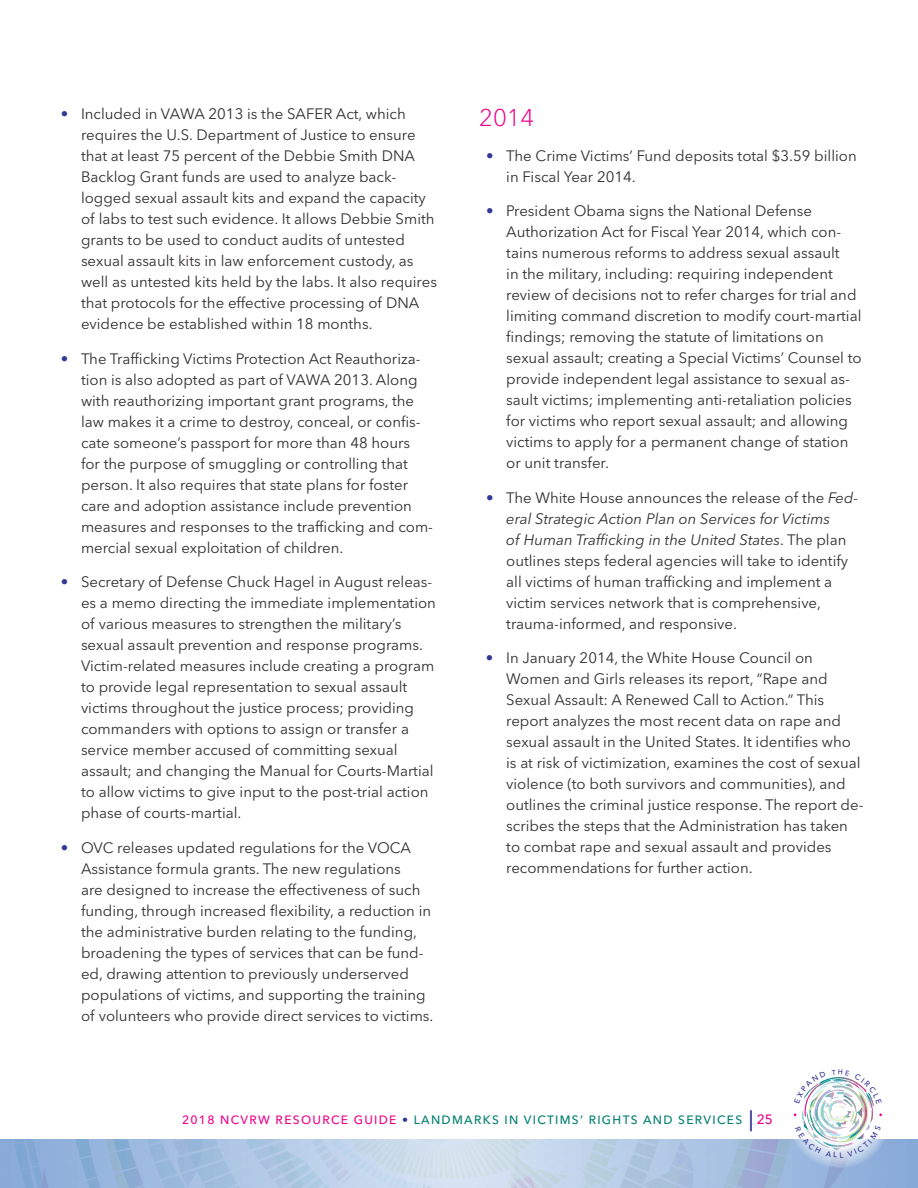
<style>
.page{position:relative;width:918px;height:1188px;background:#fff}
.page>*{position:absolute;margin:0;border:0;box-sizing:border-box;transform-origin:0 0}
.Head_1{font:300 24px "Avenir Next LT Pro";color:#ed028c}
.t1{font:15px/21px "Avenir Next LT Pro";color:#312f30}
.t2{font:500 12px "Avenir Next LT Pro";letter-spacing:.11em;color:#007f6f}
.s1{color:#333795}
.s2{font-style:italic}
.s3{color:#ed028c}
.s4{color:#2e3092}
.s5{font-size:21px;color:#2e3092}
.s6{font-size:13.5px;color:#ed028c}
</style>
<div class="page">
<div style="left:0;top:1139px;width:918px;height:49px;background:#89abd8"></div>
<svg style="left:15px;top:1077px;width:870px;height:111px"></svg>
<p class="t1" style="left:81px;top:104px;width:358px;text-indent:-20px"><span class="s1">•</span> Included in VAWA 2013 is the SAFER Act, which requires the U.S. Department of Justice to ensure that at least 75 percent of the Debbie Smith DNA Backlog Grant funds are used to analyze back&shy;logged sexual assault kits and expand the capacity of labs to test such evidence. It allows Debbie Smith grants to be used to conduct audits of untested sexual assault kits in law enforcement custody, as well as untested kits held by the labs. It also requires that protocols for the effective processing of DNA evidence be established within 18 months.</p>
<p class="t1" style="left:81px;top:348px;width:354px;text-indent:-20px"><span class="s1">•</span> The Trafficking Victims Protection Act Reauthoriza&shy;tion is also adopted as part of VAWA 2013. Along with reauthorizing important grant programs, the law makes it a crime to destroy, conceal, or confis&shy;cate someone’s passport for more than 48 hours<br>for the purpose of smuggling or controlling that person. It also requires that state plans for foster care and adoption assistance include prevention measures and responses to the trafficking and com&shy;mercial sexual exploitation of children.</p>
<p class="t1" style="left:81px;top:572px;width:357px;text-indent:-20px"><span class="s1">•</span> Secretary of Defense Chuck Hagel in August releas&shy;es a memo directing the immediate implementation of various measures to strengthen the military’s sexual assault prevention and response programs.<br>Victim-related measures include creating a program to provide legal representation to sexual assault victims throughout the justice process; providing commanders with options to assign or transfer a service member accused of committing sexual assault; and changing the Manual for Courts-Martial to allow victims to give input to the post-trial action phase of courts-martial.</p>
<p class="t1" style="left:81px;top:837px;width:354px;text-indent:-20px"><span class="s1">•</span> OVC releases updated regulations for the VOCA Assistance formula grants. The new regulations<br>are designed to increase the effectiveness of such funding, through increased flexibility, a reduction in the administrative burden relating to the funding, broadening the types of services that can be fund&shy;ed, drawing attention to previously underserved populations of victims, and supporting the training of volunteers who provide direct services to victims.</p>
<p class="Head_1" style="left:479px;top:103px;width:57px">2014</p>
<p class="t1" style="left:506px;top:145px;width:352px;text-indent:-20px"><span class="s1">•</span> The Crime Victims’ Fund deposits total $3.59 billion in Fiscal Year 2014.</p>
<p class="t1" style="left:506px;top:200px;width:357px;text-indent:-20px"><span class="s1">•</span> President Obama signs the National Defense Authorization Act for Fiscal Year 2014, which con&shy;tains numerous reforms to address sexual assault<br>in the military, including: requiring independent review of decisions not to refer charges for trial and limiting command discretion to modify court-martial findings; removing the statute of limitations on sexual assault; creating a Special Victims’ Counsel to provide independent legal assistance to sexual as&shy;sault victims; implementing anti-retaliation policies for victims who report sexual assault; and allowing victims to apply for a permanent change of station or unit transfer.</p>
<p class="t1" style="left:506px;top:487px;width:353px;text-indent:-20px"><span class="s1">•</span> The White House announces the release of the <span class="s2">Fed&shy;eral Strategic Action Plan on Services for Victims<br>of Human Trafficking in the United States</span>. The plan outlines steps federal agencies will take to identify all victims of human trafficking and implement a victim services network that is comprehensive, trauma-informed, and responsive.</p>
<p class="t1" style="left:506px;top:647px;width:359px;text-indent:-20px"><span class="s1">•</span> In January 2014, the White House Council on Women and Girls releases its report, “Rape and Sexual Assault: A Renewed Call to Action.” This report analyzes the most recent data on rape and sexual assault in the United States. It identifies who is at risk of victimization, examines the cost of sexual violence (to both survivors and communities), and outlines the criminal justice response. The report de&shy;scribes the steps that the Administration has taken to combat rape and sexual assault and provides recommendations for further action.</p>
<p class="t2" style="left:182px;top:1113px;width:592px"><span class="s3">2018 NCVRW RESOURCE GUIDE</span> <span class="s4">•</span> LANDMARKS IN VICTIMS’ RIGHTS AND SERVICES <span class="s5">|</span> <span class="s6">25</span></p>
</div>
